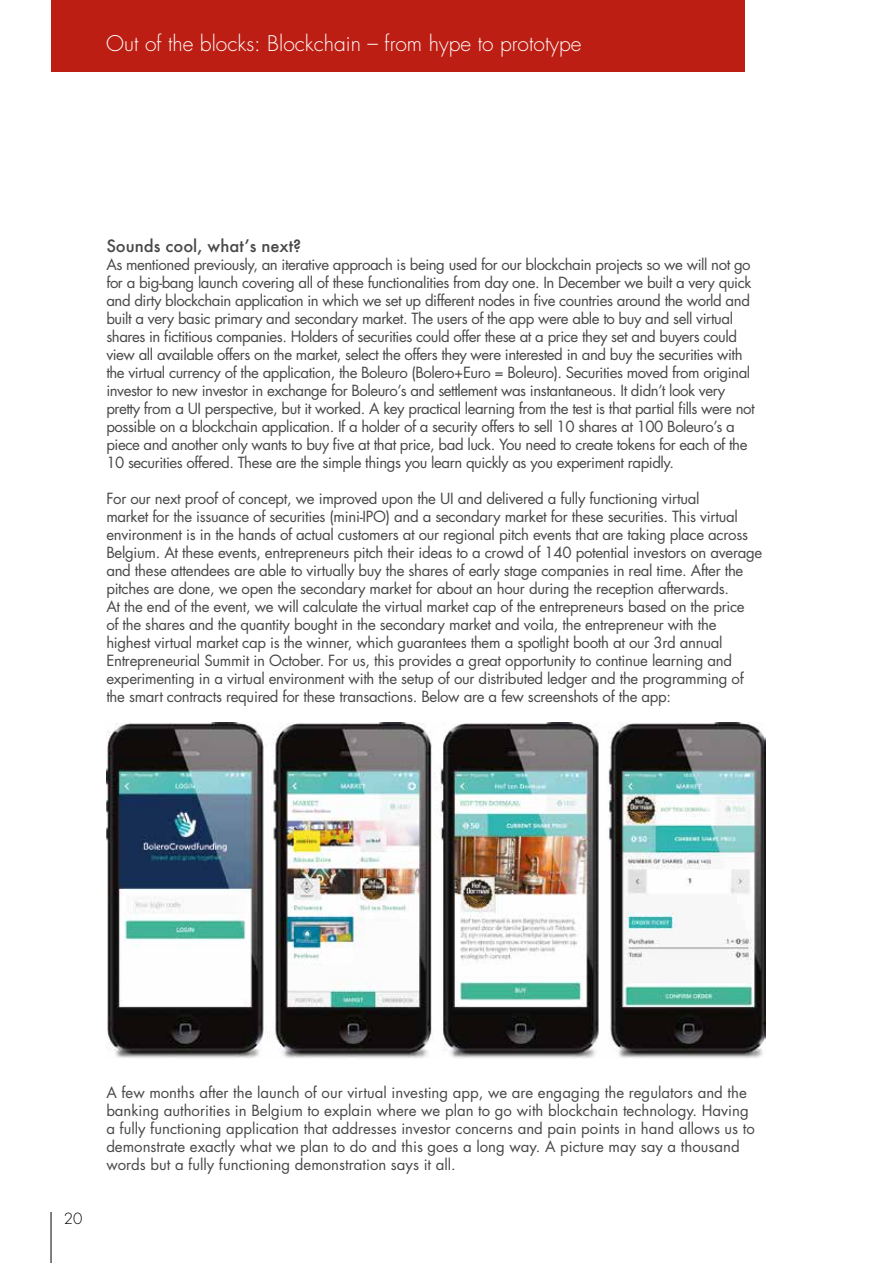
<style>
.page{position:relative;width:893px;height:1263px;background:#fff}
.page>*{position:absolute;margin:0;border:0;box-sizing:border-box;transform-origin:0 0}
.t1{font:300 21px "Futura";color:#fff}
.t2{font:500 16.5px "Futura";color:#474847}
.t3{font:15px/18px "Futura";letter-spacing:-.02em;color:#474847}
.t4{font:15px/18px "Futura";color:#474847}
.t5{font:300 15px "Futura";color:#000}
</style>
<div class="page">
<hr style="left:51px;top:1212px;width:1px;height:51px;background:#000">
<div style="left:51px;top:0;width:693px;height:72px;background:#bd1e13"></div>
<img style="left:106px;top:722px;width:659px;height:336px">
<h1 class="t1" style="left:106px;top:30px;width:477px">Out of the blocks: Blockchain – from hype to prototype</h1>
<p class="t2" style="left:106px;top:235px;width:196px">Sounds cool, what’s next?</p>
<p class="t3" style="left:106px;top:255px;width:650px">As mentioned previously, an iterative approach is being used for our blockchain projects so we will not go for a big-bang launch covering all of these functionalities from day one. In December we built a very quick and dirty blockchain application in which we set up different nodes in five countries around the world and built a very basic primary and secondary market. The users of the app were able to buy and sell virtual shares in fictitious companies. Holders of securities could offer these at a price they set and buyers could view all available offers on the market, select the offers they were interested in and buy the securities with the virtual currency of the application, the Boleuro (Bolero+Euro = Boleuro). Securities moved from original investor to new investor in exchange for Boleuro’s and settlement was instantaneous. It didn’t look very pretty from a UI perspective, but it worked. A key practical learning from the test is that partial fills were not possible on a blockchain application. If a holder of a security offers to sell 10 shares at 100 Boleuro’s a piece and another only wants to buy five at that price, bad luck. You need to create tokens for each of the 10 securities offered. These are the simple things you learn quickly as you experiment rapidly.</p>
<p class="t3" style="left:106px;top:489px;width:657px">For our next proof of concept, we improved upon the UI and delivered a fully functioning virtual<br>market for the issuance of securities (mini-IPO) and a secondary market for these securities. This virtual environment is in the hands of actual customers at our regional pitch events that are taking place across Belgium. At these events, entrepreneurs pitch their ideas to a crowd of 140 potential investors on average and these attendees are able to virtually buy the shares of early stage companies in real time. After the pitches are done, we open the secondary market for about an hour during the reception afterwards.<br>At the end of the event, we will calculate the virtual market cap of the entrepreneurs based on the price<br>of the shares and the quantity bought in the secondary market and voila, the entrepreneur with the highest virtual market cap is the winner, which guarantees them a spotlight booth at our 3rd annual Entrepreneurial Summit in October. For us, this provides a great opportunity to continue learning and experimenting in a virtual environment with the setup of our distributed ledger and the programming of the smart contracts required for these transactions. Below are a few screenshots of the app:</p>
<p class="t5" style="left:64px;top:1209px;width:20px">20</p>
<p class="t4" style="left:106px;top:1083px;width:650px">A few months after the launch of our virtual investing app, we are engaging the regulators and the banking authorities in Belgium to explain where we plan to go with blockchain technology. Having a fully functioning application that addresses investor concerns and pain points in hand allows us to demonstrate exactly what we plan to do and this goes a long way. A picture may say a thousand words but a fully functioning demonstration says it all.</p>
</div>
